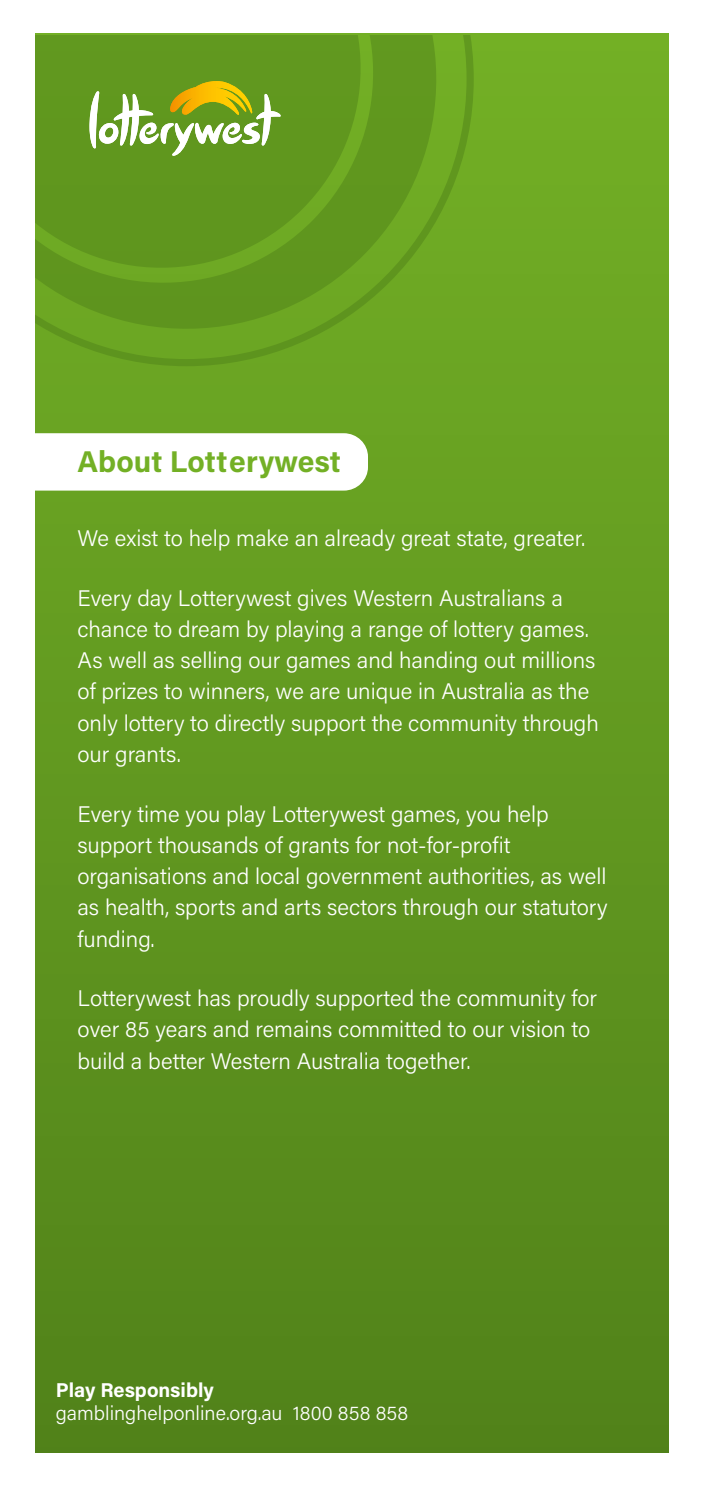
<style>
.page{position:relative;width:702px;height:1489px;background:#fff}
.page>*{position:absolute;margin:0;border:0;box-sizing:border-box;transform-origin:0 0}
.t1{font:700 30px "Acumin Pro";letter-spacing:.005em;color:#73b025}
.t2{font:300 22.5px/31.2px "Acumin Pro";color:#fff}
.t3{font:300 20px "Acumin Pro";color:#fff}
.t4{font:700 20px "Acumin Pro";color:#fff}
</style>
<div class="page">
<div style="left:36px;top:34px;width:632px;height:1417px;background:linear-gradient(to bottom,#73b026,#51821a)"></div>
<svg style="left:35px;top:433px;width:333px;height:57px"></svg>
<svg style="left:36px;top:35px;width:437px;height:331px;background:#649c20"></svg>
<svg style="left:89px;top:81px;width:191px;height:75px"></svg>
<h1 class="t1" style="left:77px;top:440px;width:265px">About Lotterywest</h1>
<p class="t2" style="left:77px;top:521px;width:509px">We exist to help make an already great state, greater.</p>
<p class="t2" style="left:77px;top:581px;width:523px">Every day Lotterywest gives Western Australians a chance to dream by playing a range of lottery games.<br>As well as selling our games and handing out millions of prizes to winners, we are unique in Australia as the only lottery to directly support the community through our grants.</p>
<p class="t2" style="left:77px;top:797px;width:531px">Every time you play Lotterywest games, you help support thousands of grants for not-for-profit organisations and local government authorities, as well as health, sports and arts sectors through our statutory funding.</p>
<p class="t2" style="left:77px;top:981px;width:521px">Lotterywest has proudly supported the community for over 85 years and remains committed to our vision to build a better Western Australia together.</p>
<p class="t4" style="left:56px;top:1375px;width:159px">Play Responsibly</p>
<p class="t3" style="left:56px;top:1398px;width:354px">gamblinghelponline.org.au 1800 858 858</p>
</div>
